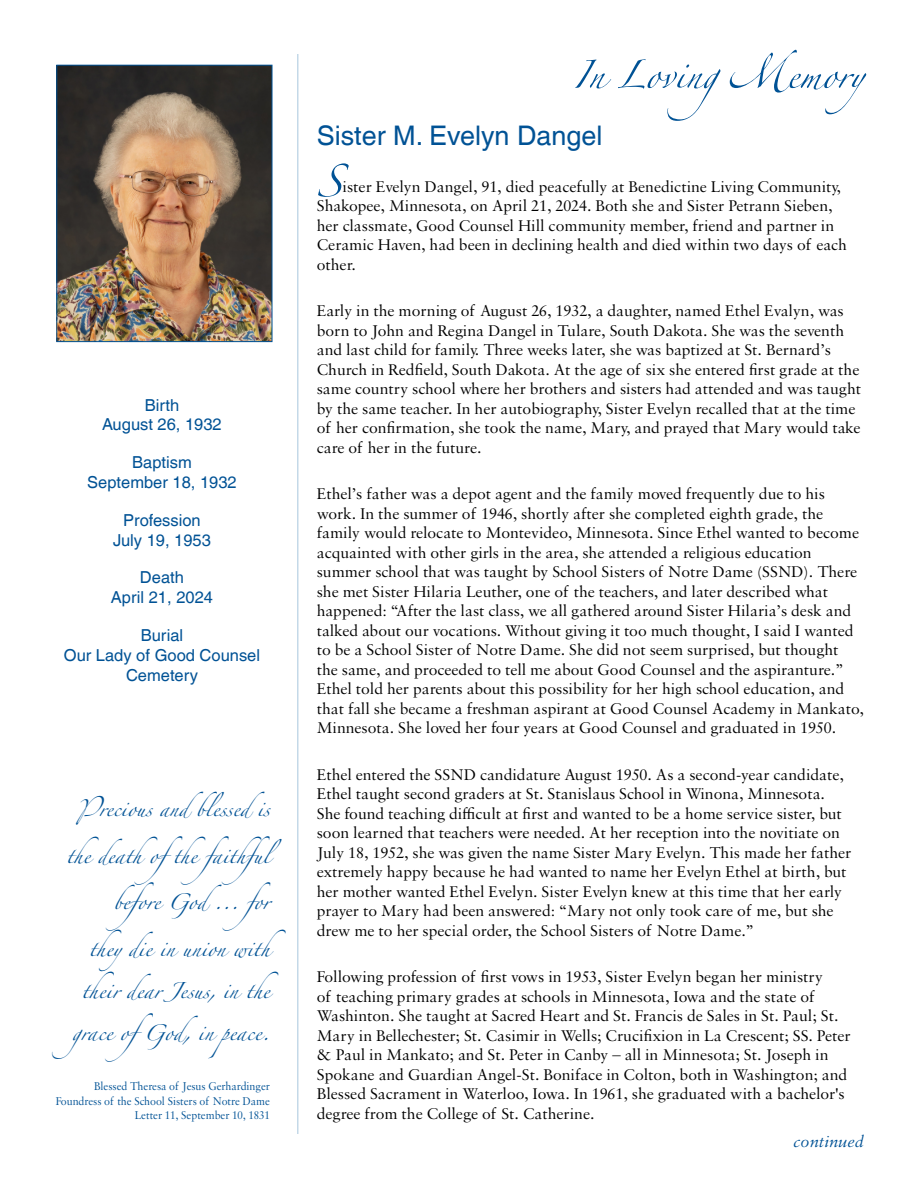
<style>
.page{position:relative;width:918px;height:1188px;background:#fff}
.page>*{position:absolute;margin:0;border:0;box-sizing:border-box;transform-origin:0 0}
.t1{font:72px "Zapfino Extra LT Pro";color:#005295}
.t2{font:63px "Zapfino Extra LT Pro";color:#005295}
.t3{font:36px/42px "Zapfino Extra LT Pro";color:#005295}
.t4{font:27px "Helvetica LT Com";color:#005295}
.t5{font:italic 17.25px "Sabon MT Pro";color:#005295}
.t6{font:16.5px/19.5px "Sabon MT Pro";color:#000}
.t7{font:16.5px/19.8px "Helvetica LT Com";color:#005295;text-align:center}
.t8{font:12px/14.4px "Sabon MT Pro";color:#005295;text-align:right;scale:.93 1}
</style>
<div class="page">
<hr style="left:297px;top:54px;width:1px;height:1080px;background:#c4d9e8">
<img style="left:58px;top:67px;width:212px;height:273px">
<div style="left:56px;top:65px;width:216px;height:277px;border:1px solid #005295"></div>
<p class="t7" style="left:102px;top:395px;width:121px">Birth<br>August 26, 1932</p>
<p class="t7" style="left:87px;top:452px;width:151px">Baptism<br>September 18, 1932</p>
<p class="t7" style="left:113px;top:510px;width:99px">Profession<br>July 19, 1953</p>
<p class="t7" style="left:111px;top:568px;width:104px">Death<br>April 21, 2024</p>
<p class="t7" style="left:64px;top:625px;width:198px">Burial<br>Our Lady of Good Counsel<br>Cemetery</p>
<h3 class="t3" style="left:78px;top:783px;width:193px">Precious and blessed is</h3>
<h3 class="t3" style="left:66px;top:829px;width:228px">the death ofthe faithful</h3>
<h3 class="t3" style="left:113px;top:876px;width:182px">before God ... for</h3>
<h3 class="t3" style="left:89px;top:922px;width:182px">they die in union with</h3>
<h3 class="t3" style="left:72px;top:964px;width:199px">their dear Jesus, in the grace ofGod, in peace.</h3>
<p class="t8" style="left:56px;top:1079px;width:232px">Blessed Theresa of Jesus Gerhardinger<br>Foundress of the School Sisters of Notre Dame<br>Letter 11, September 10, 1831</p>
<h2 class="t2" style="left:573px;top:29px;width:293px">In LovingMemory</h2>
<h3 class="t4" style="left:317px;top:120px;width:287px">Sister M. Evelyn Dangel</h3>
<h1 class="t1" style="left:317px;top:129px;width:27px">S</h1>
<p class="t6" style="left:317px;top:176px;width:531px;text-indent:26px">ister Evelyn Dangel, 91, died peacefully at Benedictine Living Community, Shakopee, Minnesota, on April 21, 2024. Both she and Sister Petrann Sieben, her classmate, Good Counsel Hill community member, friend and partner in Ceramic Haven, had been in declining health and died within two days of each other.</p>
<p class="t6" style="left:317px;top:301px;width:546px">Early in the morning of August 26, 1932, a daughter, named Ethel Evalyn, was born to John and Regina Dangel in Tulare, South Dakota. She was the seventh and last child for family. Three weeks later, she was baptized at St. Bernard’s Church in Redfield, South Dakota. At the age of six she entered first grade at the same country school where her brothers and sisters had attended and was taught by the same teacher. In her autobiography, Sister Evelyn recalled that at the time of her confirmation, she took the name, Mary, and prayed that Mary would take care of her in the future.</p>
<p class="t6" style="left:317px;top:484px;width:549px">Ethel’s father was a depot agent and the family moved frequently due to his work. In the summer of 1946, shortly after she completed eighth grade, the family would relocate to Montevideo, Minnesota. Since Ethel wanted to become acquainted with other girls in the area, she attended a religious education summer school that was taught by School Sisters of Notre Dame (SSND). There she met Sister Hilaria Leuther, one of the teachers, and later described what happened: “After the last class, we all gathered around Sister Hilaria’s desk and talked about our vocations. Without giving it too much thought, I said I wanted to be a School Sister of Notre Dame. She did not seem surprised, but thought<br>the same, and proceeded to tell me about Good Counsel and the aspiranture.” Ethel told her parents about this possibility for her high school education, and that fall she became a freshman aspirant at Good Counsel Academy in Mankato, Minnesota. She loved her four years at Good Counsel and graduated in 1950.</p>
<p class="t6" style="left:317px;top:765px;width:536px">Ethel entered the SSND candidature August 1950. As a second-year candidate, Ethel taught second graders at St. Stanislaus School in Winona, Minnesota.<br>She found teaching difficult at first and wanted to be a home service sister, but soon learned that teachers were needed. At her reception into the novitiate on July 18, 1952, she was given the name Sister Mary Evelyn. This made her father extremely happy because he had wanted to name her Evelyn Ethel at birth, but her mother wanted Ethel Evelyn. Sister Evelyn knew at this time that her early prayer to Mary had been answered: “Mary not only took care of me, but she drew me to her special order, the School Sisters of Notre Dame.”</p>
<p class="t6" style="left:317px;top:967px;width:535px">Following profession of first vows in 1953, Sister Evelyn began her ministry<br>of teaching primary grades at schools in Minnesota, Iowa and the state of Washinton. She taught at Sacred Heart and St. Francis de Sales in St. Paul; St.<br>Mary in Bellechester; St. Casimir in Wells; Crucifixion in La Crescent; SS. Peter &amp; Paul in Mankato; and St. Peter in Canby – all in Minnesota; St. Joseph in Spokane and Guardian Angel-St. Boniface in Colton, both in Washington; and Blessed Sacrament in Waterloo, Iowa. In 1961, she graduated with a bachelor's degree from the College of St. Catherine.</p>
<p class="t5" style="left:793px;top:1131px;width:72px">continued</p>
</div>
